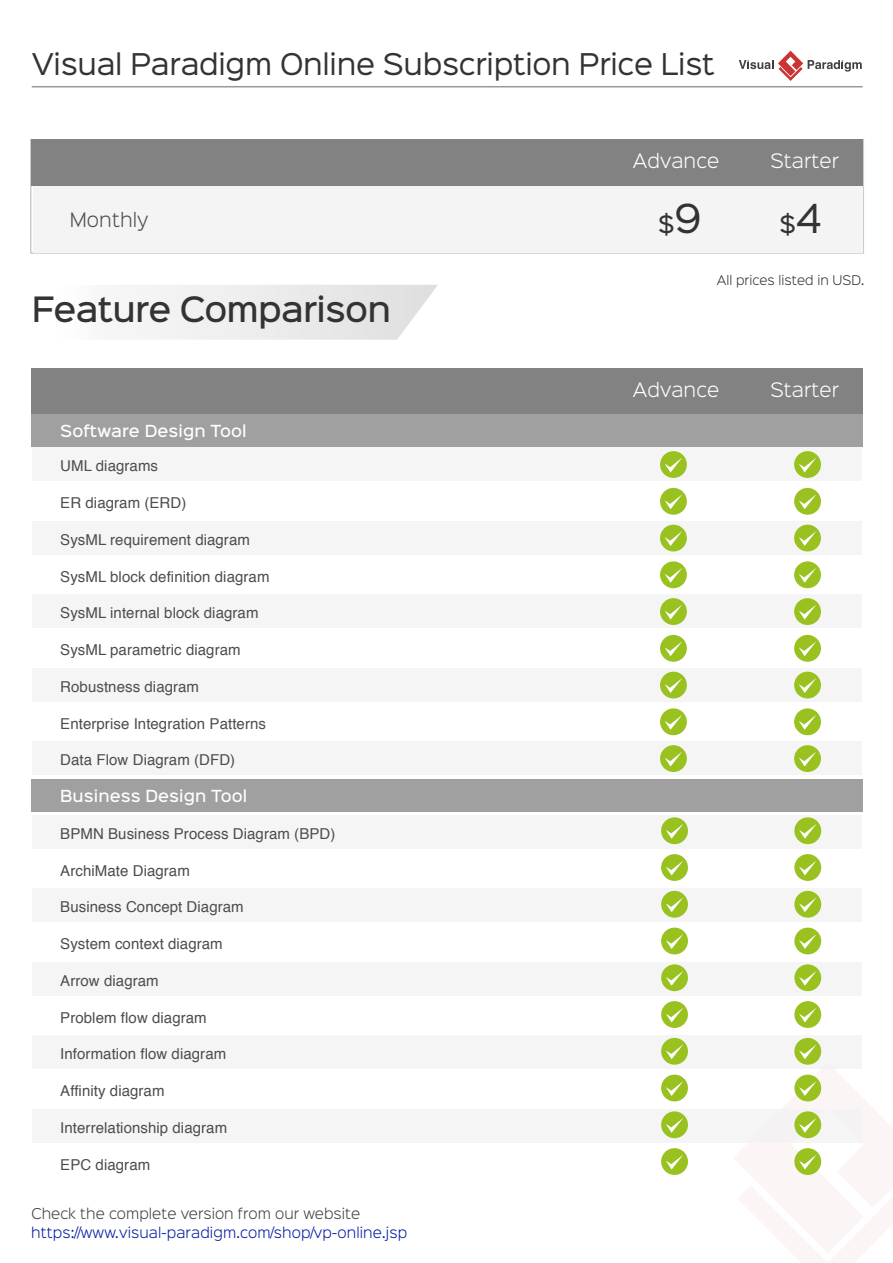
<style>
.page{position:relative;width:893px;height:1263px;background:#fff}
.page>*{position:absolute;margin:0;border:0;box-sizing:border-box;transform-origin:0 0}
.t1{font:500 31.5px "Sinkin Sans 500";letter-spacing:-.025em;color:#333}
.t2{font:27px "Sinkin Sans 400";letter-spacing:-.01em;color:#333}
.t3{font:24px "Sinkin Sans 400";color:#333}
.t4{font:300 18px "Sinkin Sans 300";letter-spacing:.005em;color:#fff}
.t5{font:300 18px "Sinkin Sans 300";letter-spacing:.005em;color:#4d4d4d}
.t6{font:15px "Helvetica";letter-spacing:.005em;color:#4d4d4d}
.t7{font:500 15px "Sinkin Sans 500";letter-spacing:.005em;color:#fff}
.t8{font:300 13.5px "Sinkin Sans 300";letter-spacing:.01em;color:#0219a0}
.t9{font:300 13.5px "Sinkin Sans 300";color:#404040}
.t10{font:300 12px "Sinkin Sans 300";color:#333}
.s1{font-size:36px}
</style>
<div class="page">
<hr style="left:32px;top:86px;width:831px;height:1px;background:#999">
<svg style="left:739px;top:51px;width:123px;height:30px"></svg>
<svg style="left:30px;top:139px;width:834px;height:115px;background:#b7b7b7"></svg>
<div style="left:33px;top:185px;width:829px;height:68px;background:#f4f4f4"></div>
<div style="left:31px;top:140px;width:832px;height:46px;background:#828282"></div>
<div style="left:32px;top:1109px;width:829px;height:33px;background:#f1f1f2"></div>
<div style="left:32px;top:1036px;width:829px;height:33px;background:#f1f1f2"></div>
<div style="left:32px;top:962px;width:829px;height:33px;background:#f1f1f2"></div>
<div style="left:32px;top:889px;width:829px;height:33px;background:#f1f1f2"></div>
<div style="left:32px;top:815px;width:829px;height:33px;background:#f1f1f2"></div>
<div style="left:32px;top:742px;width:829px;height:33px;background:#f1f1f2"></div>
<div style="left:32px;top:668px;width:829px;height:33px;background:#f1f1f2"></div>
<div style="left:32px;top:595px;width:829px;height:33px;background:#f1f1f2"></div>
<div style="left:32px;top:521px;width:829px;height:33px;background:#f1f1f2"></div>
<div style="left:32px;top:448px;width:829px;height:33px;background:#f1f1f2"></div>
<div style="left:794px;top:745px;width:27px;height:27px;background:#99c11f;border-radius:50%"></div>
<svg style="left:799px;top:752px;width:17px;height:14px"></svg>
<div style="left:794px;top:708px;width:27px;height:27px;background:#99c11f;border-radius:50%"></div>
<svg style="left:799px;top:715px;width:17px;height:15px"></svg>
<div style="left:794px;top:672px;width:27px;height:26px;background:#99c11f;border-radius:50%"></div>
<svg style="left:799px;top:678px;width:17px;height:15px"></svg>
<div style="left:794px;top:635px;width:27px;height:27px;background:#99c11f;border-radius:50%"></div>
<svg style="left:799px;top:641px;width:17px;height:15px"></svg>
<div style="left:794px;top:598px;width:27px;height:27px;background:#99c11f;border-radius:50%"></div>
<svg style="left:799px;top:605px;width:17px;height:14px"></svg>
<div style="left:794px;top:561px;width:27px;height:27px;background:#99c11f;border-radius:50%"></div>
<svg style="left:799px;top:568px;width:17px;height:15px"></svg>
<div style="left:794px;top:525px;width:27px;height:26px;background:#99c11f;border-radius:50%"></div>
<svg style="left:799px;top:531px;width:17px;height:15px"></svg>
<div style="left:794px;top:488px;width:27px;height:27px;background:#99c11f;border-radius:50%"></div>
<svg style="left:799px;top:494px;width:17px;height:15px"></svg>
<div style="left:794px;top:451px;width:27px;height:27px;background:#99c11f;border-radius:50%"></div>
<svg style="left:799px;top:458px;width:17px;height:14px"></svg>
<div style="left:661px;top:1148px;width:27px;height:27px;background:#99c11f;border-radius:50%"></div>
<svg style="left:666px;top:1155px;width:17px;height:14px"></svg>
<div style="left:661px;top:1111px;width:27px;height:27px;background:#99c11f;border-radius:50%"></div>
<svg style="left:666px;top:1118px;width:17px;height:15px"></svg>
<div style="left:661px;top:1074px;width:27px;height:27px;background:#99c11f;border-radius:50%"></div>
<svg style="left:666px;top:1081px;width:17px;height:15px"></svg>
<div style="left:661px;top:1038px;width:27px;height:27px;background:#99c11f;border-radius:50%"></div>
<svg style="left:666px;top:1044px;width:17px;height:15px"></svg>
<div style="left:661px;top:1001px;width:27px;height:27px;background:#99c11f;border-radius:50%"></div>
<svg style="left:666px;top:1008px;width:17px;height:14px"></svg>
<div style="left:661px;top:964px;width:27px;height:27px;background:#99c11f;border-radius:50%"></div>
<svg style="left:666px;top:971px;width:17px;height:15px"></svg>
<div style="left:661px;top:927px;width:27px;height:27px;background:#99c11f;border-radius:50%"></div>
<svg style="left:666px;top:934px;width:17px;height:15px"></svg>
<div style="left:661px;top:891px;width:27px;height:27px;background:#99c11f;border-radius:50%"></div>
<svg style="left:666px;top:897px;width:17px;height:15px"></svg>
<div style="left:661px;top:854px;width:27px;height:27px;background:#99c11f;border-radius:50%"></div>
<svg style="left:666px;top:861px;width:17px;height:14px"></svg>
<div style="left:661px;top:817px;width:27px;height:27px;background:#99c11f;border-radius:50%"></div>
<svg style="left:666px;top:824px;width:17px;height:15px"></svg>
<div style="left:794px;top:1038px;width:27px;height:27px;background:#99c11f;border-radius:50%"></div>
<svg style="left:747px;top:1044px;width:115px;height:131px"></svg>
<div style="left:794px;top:1001px;width:27px;height:27px;background:#99c11f;border-radius:50%"></div>
<svg style="left:799px;top:1007px;width:18px;height:15px"></svg>
<div style="left:794px;top:964px;width:27px;height:27px;background:#99c11f;border-radius:50%"></div>
<svg style="left:799px;top:971px;width:18px;height:15px"></svg>
<div style="left:794px;top:927px;width:27px;height:27px;background:#99c11f;border-radius:50%"></div>
<svg style="left:799px;top:934px;width:18px;height:15px"></svg>
<div style="left:794px;top:891px;width:27px;height:27px;background:#99c11f;border-radius:50%"></div>
<svg style="left:799px;top:897px;width:18px;height:15px"></svg>
<div style="left:794px;top:854px;width:27px;height:27px;background:#99c11f;border-radius:50%"></div>
<svg style="left:799px;top:860px;width:18px;height:15px"></svg>
<div style="left:794px;top:817px;width:27px;height:27px;background:#99c11f;border-radius:50%"></div>
<svg style="left:799px;top:824px;width:18px;height:15px"></svg>
<div style="left:660px;top:745px;width:27px;height:27px;background:#99c11f;border-radius:50%"></div>
<svg style="left:665px;top:752px;width:17px;height:14px"></svg>
<div style="left:660px;top:708px;width:27px;height:27px;background:#99c11f;border-radius:50%"></div>
<svg style="left:665px;top:715px;width:17px;height:15px"></svg>
<div style="left:660px;top:672px;width:27px;height:26px;background:#99c11f;border-radius:50%"></div>
<svg style="left:665px;top:678px;width:17px;height:15px"></svg>
<div style="left:660px;top:635px;width:27px;height:27px;background:#99c11f;border-radius:50%"></div>
<svg style="left:665px;top:641px;width:17px;height:15px"></svg>
<div style="left:660px;top:598px;width:27px;height:27px;background:#99c11f;border-radius:50%"></div>
<svg style="left:665px;top:605px;width:17px;height:14px"></svg>
<div style="left:660px;top:561px;width:27px;height:27px;background:#99c11f;border-radius:50%"></div>
<svg style="left:665px;top:568px;width:17px;height:15px"></svg>
<div style="left:660px;top:525px;width:27px;height:26px;background:#99c11f;border-radius:50%"></div>
<svg style="left:665px;top:531px;width:17px;height:15px"></svg>
<div style="left:660px;top:488px;width:27px;height:27px;background:#99c11f;border-radius:50%"></div>
<svg style="left:665px;top:494px;width:17px;height:15px"></svg>
<div style="left:660px;top:451px;width:27px;height:27px;background:#99c11f;border-radius:50%"></div>
<svg style="left:665px;top:458px;width:17px;height:14px"></svg>
<svg style="left:139px;top:285px;width:299px;height:55px"></svg>
<div style="left:31px;top:368px;width:832px;height:46px;background:#828282"></div>
<div style="left:31px;top:414px;width:832px;height:32px;background:#a0a0a0"></div>
<div style="left:31px;top:779px;width:832px;height:32px;background:#a0a0a0"></div>
<h2 class="t2" style="left:32px;top:42px;width:685px">Visual Paradigm Online Subscription Price List</h2>
<p class="t4" style="left:633px;top:146px;width:88px">Advance</p>
<p class="t4" style="left:770px;top:146px;width:70px">Starter</p>
<p class="t5" style="left:70px;top:205px;width:80px">Monthly</p>
<h3 class="t3" style="left:658px;top:203px;width:45px">$<span class="s1">9</span></h3>
<h3 class="t3" style="left:779px;top:203px;width:44px">$<span class="s1">4</span></h3>
<h1 class="t1" style="left:32px;top:282px;width:361px">Feature Comparison</h1>
<p class="t7" style="left:60px;top:418px;width:188px">Software Design Tool</p>
<p class="t6" style="left:60px;top:454px;width:99px">UML diagrams</p>
<p class="t6" style="left:60px;top:491px;width:128px">ER diagram (ERD)</p>
<p class="t6" style="left:60px;top:528px;width:191px">SysML requirement diagram</p>
<p class="t6" style="left:60px;top:565px;width:211px">SysML block definition diagram</p>
<p class="t6" style="left:60px;top:601px;width:200px">SysML internal block diagram</p>
<p class="t6" style="left:60px;top:638px;width:182px">SysML parametric diagram</p>
<p class="t6" style="left:60px;top:675px;width:140px">Robustness diagram</p>
<p class="t6" style="left:60px;top:712px;width:207px">Enterprise Integration Patterns</p>
<p class="t6" style="left:60px;top:748px;width:176px">Data Flow Diagram (DFD)</p>
<p class="t7" style="left:60px;top:783px;width:189px">Business Design Tool</p>
<p class="t6" style="left:60px;top:822px;width:277px">BPMN Business Process Diagram (BPD)</p>
<p class="t6" style="left:60px;top:859px;width:131px">ArchiMate Diagram</p>
<p class="t6" style="left:60px;top:895px;width:185px">Business Concept Diagram</p>
<p class="t6" style="left:60px;top:932px;width:164px">System context diagram</p>
<p class="t6" style="left:60px;top:969px;width:100px">Arrow diagram</p>
<p class="t6" style="left:60px;top:1006px;width:148px">Problem flow diagram</p>
<p class="t6" style="left:60px;top:1042px;width:167px">Information flow diagram</p>
<p class="t6" style="left:60px;top:1079px;width:106px">Affinity diagram</p>
<p class="t6" style="left:60px;top:1116px;width:168px">Interrelationship diagram</p>
<p class="t6" style="left:60px;top:1153px;width:91px">EPC diagram</p>
<p class="t9" style="left:31px;top:1202px;width:330px">Check the complete version from our website</p>
<p class="t8" style="left:31px;top:1222px;width:378px">https://www.visual-paradigm.com/shop/vp-online.jsp</p>
<p class="t10" style="left:717px;top:270px;width:149px">All prices listed in USD.</p>
<p class="t4" style="left:633px;top:376px;width:88px">Advance</p>
<p class="t4" style="left:770px;top:376px;width:70px">Starter</p>
</div>
